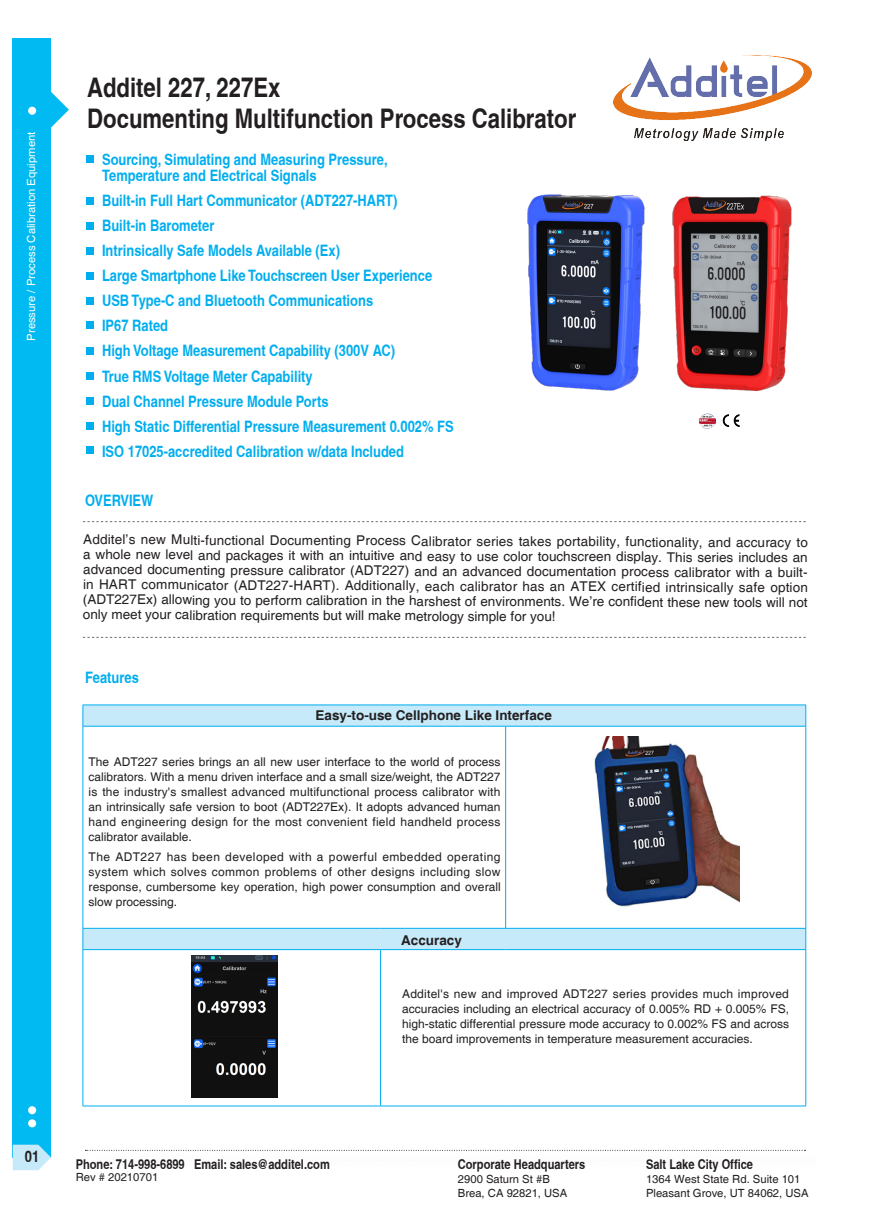
<style>
.page{position:relative;width:893px;height:1212px;background:#fff}
.page>*{position:absolute;margin:0;border:0;box-sizing:border-box;transform-origin:0 0}
.t1{font:700 condensed 27px "Helvetica";color:#231f20}
.t2{font:700 condensed 15.75px/16.5px "Helvetica";color:#00aeef}
.t3{font:700 condensed 15.75px "Helvetica";color:#231f20}
.t4{font:13.5px/14.9px "Helvetica";letter-spacing:-.005em;color:#231f20;text-align:justify}
.t5{font:700 condensed 13.5px "Helvetica";color:#231f20}
.t6{font:700 13.5px "Helvetica";color:#231f20}
.t7{font:12px/15px "Helvetica";color:#231f20;text-align:justify}
.t8{font:11.25px/13.5px "Helvetica";color:#231f20}
.t9{font:11.25px "Helvetica";color:#fff}
</style>
<div class="page">
<div style="left:13px;top:38px;width:38px;height:1119px;background:#00baf1"></div>
<svg style="left:51px;top:92px;width:18px;height:36px"></svg>
<div style="left:28px;top:107px;width:8px;height:8px;background:#fff;border-radius:50%"></div>
<div style="left:28px;top:1119px;width:8px;height:8px;background:#fff;border-radius:50%"></div>
<div style="left:28px;top:1106px;width:8px;height:8px;background:#fff;border-radius:50%"></div>
<svg style="left:13px;top:1145px;width:38px;height:25px"></svg>
<svg style="left:85px;top:1150px;width:720px;height:1px"></svg>
<img style="left:613px;top:55px;width:199px;height:85px">
<svg style="left:83px;top:521px;width:723px;height:1px"></svg>
<div style="left:86px;top:156px;width:7px;height:7px;background:#00aeef"></div>
<div style="left:86px;top:198px;width:7px;height:7px;background:#00aeef"></div>
<div style="left:86px;top:223px;width:7px;height:7px;background:#00aeef"></div>
<div style="left:86px;top:247px;width:7px;height:7px;background:#00aeef"></div>
<div style="left:86px;top:272px;width:7px;height:7px;background:#00aeef"></div>
<img style="left:722px;top:414px;width:18px;height:13px">
<img style="left:699px;top:413px;width:17px;height:16px">
<div style="left:86px;top:347px;width:7px;height:7px;background:#00aeef"></div>
<div style="left:86px;top:322px;width:7px;height:7px;background:#00aeef"></div>
<div style="left:86px;top:297px;width:7px;height:8px;background:#00aeef"></div>
<div style="left:86px;top:373px;width:7px;height:7px;background:#00aeef"></div>
<div style="left:86px;top:397px;width:7px;height:7px;background:#00aeef"></div>
<div style="left:86px;top:423px;width:7px;height:7px;background:#00aeef"></div>
<div style="left:86px;top:447px;width:8px;height:7px;background:#00aeef"></div>
<svg style="left:84px;top:706px;width:721px;height:243px"></svg>
<hr style="left:506px;top:928px;width:300px;height:1px;background:#00aeef">
<hr style="left:83px;top:705px;width:298px;height:1px;background:#00aeef">
<svg style="left:83px;top:705px;width:1px;height:21px"></svg>
<hr style="left:381px;top:705px;width:125px;height:1px;background:#00aeef">
<hr style="left:506px;top:705px;width:300px;height:1px;background:#00aeef">
<svg style="left:805px;top:705px;width:1px;height:21px"></svg>
<hr style="left:83px;top:726px;width:298px;height:1px;background:#00aeef">
<hr style="left:83px;top:726px;width:1px;height:202px;background:#00aeef">
<hr style="left:381px;top:726px;width:125px;height:1px;background:#00aeef">
<hr style="left:506px;top:726px;width:300px;height:1px;background:#00aeef">
<hr style="left:505px;top:726px;width:1px;height:202px;background:#00aeef">
<hr style="left:805px;top:726px;width:1px;height:202px;background:#00aeef">
<hr style="left:83px;top:928px;width:298px;height:1px;background:#00aeef">
<svg style="left:83px;top:928px;width:1px;height:21px"></svg>
<hr style="left:381px;top:928px;width:125px;height:1px;background:#00aeef">
<svg style="left:805px;top:928px;width:1px;height:21px"></svg>
<hr style="left:83px;top:949px;width:298px;height:1px;background:#00aeef">
<hr style="left:83px;top:950px;width:1px;height:156px;background:#00aeef">
<hr style="left:381px;top:949px;width:125px;height:1px;background:#00aeef">
<hr style="left:380px;top:950px;width:1px;height:156px;background:#00aeef">
<hr style="left:506px;top:949px;width:300px;height:1px;background:#00aeef">
<hr style="left:805px;top:950px;width:1px;height:156px;background:#00aeef">
<hr style="left:83px;top:1106px;width:298px;height:1px;background:#00aeef">
<hr style="left:381px;top:1106px;width:125px;height:1px;background:#00aeef">
<hr style="left:506px;top:1106px;width:300px;height:1px;background:#00aeef">
<img style="left:192px;top:955px;width:86px;height:142px">
<svg style="left:83px;top:637px;width:723px;height:1px"></svg>
<img style="left:527px;top:194px;width:118px;height:197px">
<img style="left:672px;top:195px;width:120px;height:196px">
<img style="left:568px;top:737px;width:171px;height:183px">
<p class="t9" style="left:25px;top:341px;width:210px;rotate:-90deg">Pressure / Process Calibration Equipment</p>
<p class="t1" style="left:87px;top:71px;width:195px">Additel 227, 227Ex</p>
<p class="t1" style="left:87px;top:102px;width:491px">Documenting Multifunction Process Calibrator</p>
<p class="t2" style="left:102px;top:151px;width:287px">Sourcing, Simulating and Measuring Pressure,<br>Temperature and Electrical Signals</p>
<p class="t2" style="left:102px;top:192px;width:297px">Built-in Full Hart Communicator (ADT227-HART)</p>
<p class="t2" style="left:102px;top:217px;width:114px">Built-in Barometer</p>
<p class="t2" style="left:102px;top:242px;width:239px">Intrinsically Safe Models Available (Ex)</p>
<p class="t2" style="left:102px;top:267px;width:332px">Large Smartphone Like Touchscreen User Experience</p>
<p class="t2" style="left:102px;top:292px;width:273px">USB Type-C and Bluetooth Communications</p>
<p class="t2" style="left:102px;top:317px;width:68px">IP67 Rated</p>
<p class="t2" style="left:102px;top:342px;width:295px">High Voltage Measurement Capability (300V AC)</p>
<p class="t2" style="left:102px;top:367px;width:212px">True RMS Voltage Meter Capability</p>
<p class="t2" style="left:102px;top:392px;width:228px">Dual Channel Pressure Module Ports</p>
<p class="t2" style="left:102px;top:417px;width:353px">High Static Differential Pressure Measurement 0.002% FS</p>
<p class="t2" style="left:102px;top:442px;width:303px">ISO 17025-accredited Calibration w/data Included</p>
<p class="t2" style="left:85px;top:492px;width:70px">OVERVIEW</p>
<p class="t4" style="left:83px;top:534px;width:727px">Additel’s new Multi-functional Documenting Process Calibrator series takes portability, functionality, and accuracy to a whole new level and packages it with an intuitive and easy to use color touchscreen display. This series includes an advanced documenting pressure calibrator (ADT227) and an advanced documentation process calibrator with a built&shy;in HART communicator (ADT227-HART). Additionally, each calibrator has an ATEX certified intrinsically safe option (ADT227Ex) allowing you to perform calibration in the harshest of environments. We’re confident these new tools will not only meet your calibration requirements but will make metrology simple for you!</p>
<p class="t2" style="left:85px;top:669px;width:55px">Features</p>
<p class="t6" style="left:316px;top:706px;width:238px">Easy-to-use Cellphone Like Interface</p>
<p class="t7" style="left:89px;top:755px;width:413px">The ADT227 series brings an all new user interface to the world of process calibrators. With a menu driven interface and a small size/weight, the ADT227 is the industry's smallest advanced multifunctional process calibrator with an intrinsically safe version to boot (ADT227Ex). It adopts advanced human hand engineering design for the most convenient field handheld process calibrator available.</p>
<p class="t7" style="left:89px;top:849px;width:414px">The ADT227 has been developed with a powerful embedded operating system which solves common problems of other designs including slow response, cumbersome key operation, high power consumption and overall slow processing.</p>
<p class="t6" style="left:401px;top:932px;width:62px">Accuracy</p>
<p class="t7" style="left:402px;top:987px;width:389px">Additel's new and improved ADT227 series provides much improved accuracies including an electrical accuracy of 0.005% RD + 0.005% FS, high-static differential pressure mode accuracy to 0.002% FS and across the board improvements in temperature measurement accuracies.</p>
<h2 class="t3" style="left:25px;top:1147px;width:16px">01</h2>
<p class="t5" style="left:76px;top:1156px;width:256px">Phone: 714-998-6899 Email: sales@additel.com</p>
<p class="t8" style="left:76px;top:1170px;width:84px">Rev # 20210701</p>
<p class="t5" style="left:458px;top:1156px;width:129px">Corporate Headquarters</p>
<p class="t8" style="left:458px;top:1173px;width:111px">2900 Saturn St #B<br>Brea, CA 92821, USA</p>
<p class="t5" style="left:646px;top:1156px;width:109px">Salt Lake City Office</p>
<p class="t8" style="left:646px;top:1173px;width:164px">1364 West State Rd. Suite 101<br>Pleasant Grove, UT 84062, USA</p>
</div>
